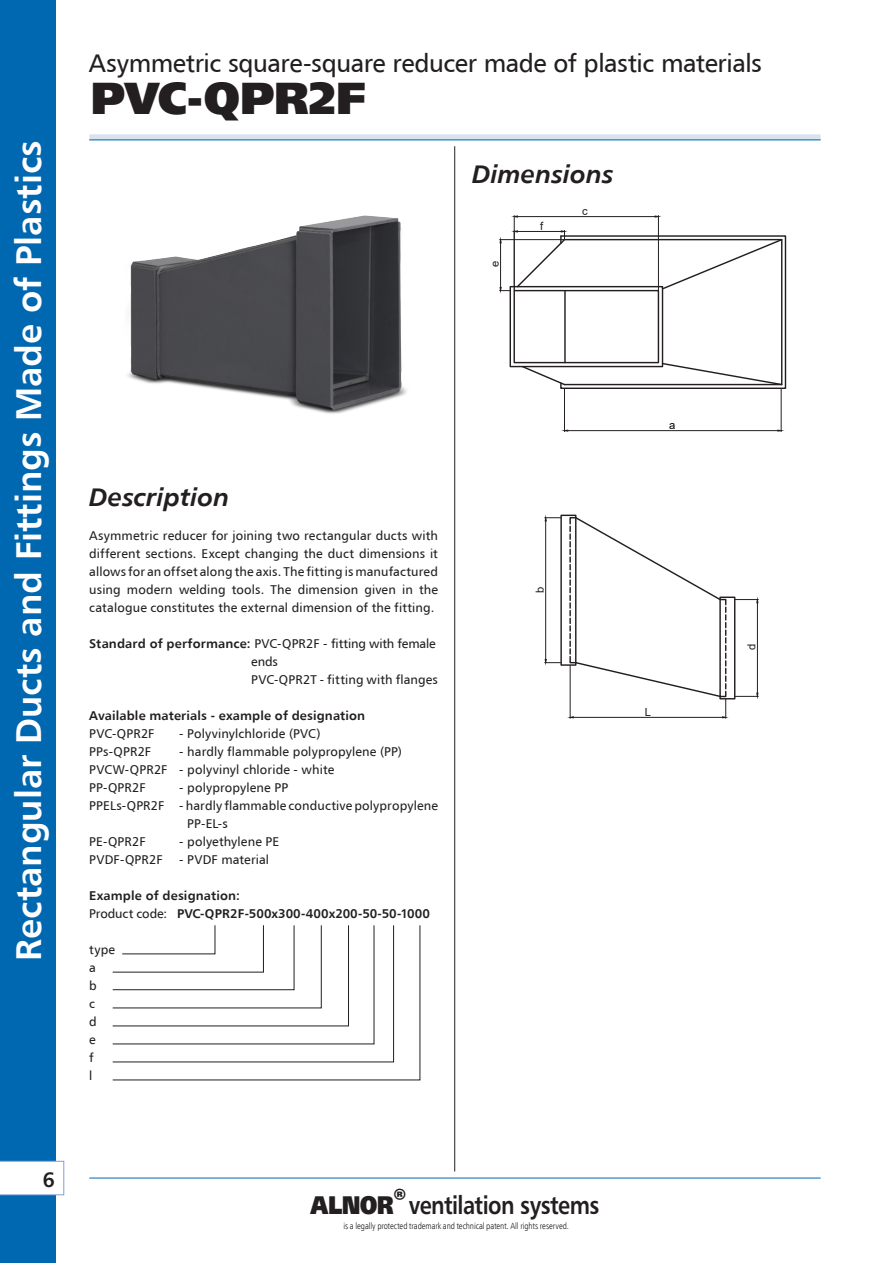
<style>
.page{position:relative;width:893px;height:1263px;background:#fff}
.page>*{position:absolute;margin:0;border:0;box-sizing:border-box;transform-origin:0 0}
.dzial{font:900 45px "Humanist 777 TL";letter-spacing:-.01em;color:#231f20}
.t1{font:36px "Humanist 777 TL Bold B";color:#fff}
.dzial-2{font:25.5px "Humanist 777 TL";letter-spacing:-.02em;color:#231f20}
.t2{font:700 25.5px "Humanist 777 TL";letter-spacing:-.025em;color:#231f20;scale:.85 1}
.t3{font:25.5px "Humanist 777 TL Bold Italic B";color:#231f20}
.t4{font:700 21px "Humanist 777 TL";color:#231f20}
.tekst_8_5pt{font:12.75px/18px "Humanist 777 TL";letter-spacing:.01em;color:#231f20;text-align:justify}
.tekst_8_5pt-2{font:12.75px "Humanist 777 TL Bold B";letter-spacing:.01em;color:#231f20}
.tekst_8_5pt-3{font:12.75px/18px "Humanist 777 TL";letter-spacing:-.01em;color:#231f20;text-align:center}
.tekst_8_5pt-4{font:12.75px "Humnst 777 EU Normal";color:#231f20}
.t5{font:11.25px "Arial";color:#231f20}
.t6{font:11.25px "Arial";color:#000}
.t7{font:9px "Humnst 777 Lt Cn EU Normal";letter-spacing:-.005em;color:#231f20}
.s1{font-family:"Humanist 777 TL Bold B"}
.s2{font-family:"Humanist 777 TL"}
.s3{font-weight:900}
</style>
<div class="page">
<div style="left:0;top:0;width:55px;height:1263px;background:#0067b1"></div>
<div style="left:89px;top:134px;width:732px;height:6px;background:#d9e3ed"></div>
<hr style="left:89px;top:140px;width:732px;height:1px;background:#0067b1">
<hr style="left:89px;top:1178px;width:732px;height:1px;background:#0067b1">
<hr style="left:454px;top:146px;width:1px;height:1025px;background:#231f20">
<svg style="left:0;top:1161px;width:64px;height:34px;background:#f7f9fc"></svg>
<img style="left:127px;top:215px;width:280px;height:199px">
<hr style="left:781px;top:389px;width:1px;height:43px;background:#231f20">
<hr style="left:564px;top:389px;width:1px;height:43px;background:#231f20">
<hr style="left:568px;top:430px;width:210px;height:1px;background:#231f20">
<svg style="left:777px;top:429px;width:5px;height:3px"></svg>
<hr style="left:658px;top:215px;width:1px;height:75px;background:#231f20">
<hr style="left:514px;top:215px;width:1px;height:75px;background:#231f20">
<hr style="left:517px;top:216px;width:138px;height:1px;background:#231f20">
<svg style="left:654px;top:215px;width:5px;height:3px"></svg>
<svg style="left:513px;top:215px;width:5px;height:3px"></svg>
<svg style="left:499px;top:230px;width:288px;height:160px"></svg>
<div style="left:560px;top:515px;width:16px;height:151px;border:1px solid #231f20"></div>
<div style="left:719px;top:596px;width:16px;height:103px;border:1px solid #231f20"></div>
<hr style="left:545px;top:521px;width:1px;height:138px;background:#231f20">
<svg style="left:544px;top:517px;width:17px;height:5px"></svg>
<svg style="left:544px;top:659px;width:17px;height:4px"></svg>
<hr style="left:757px;top:603px;width:1px;height:90px;background:#231f20">
<svg style="left:735px;top:599px;width:24px;height:4px"></svg>
<svg style="left:735px;top:692px;width:24px;height:5px"></svg>
<svg style="left:569px;top:516px;width:158px;height:203px"></svg>
<svg style="left:112px;top:925px;width:308px;height:155px"></svg>
<h2 class="t1" style="left:5px;top:961px;width:822px;rotate:-90deg">Rectangular Ducts and Fittings Made of Plastics</h2>
<p class="dzial-2" style="left:89px;top:47px;width:674px">Asymmetric square-square reducer made of plastic materials</p>
<p class="dzial" style="left:90px;top:68px;width:277px">PVC-QPR2F</p>
<p class="t3" style="left:472px;top:157px;width:143px">Dimensions</p>
<p class="t5" style="left:487px;top:266px;width:8px;rotate:-90deg">e</p>
<p class="t5" style="left:540px;top:218px;width:5px">f</p>
<p class="t5" style="left:582px;top:203px;width:7px">c</p>
<p class="t3" style="left:89px;top:480px;width:141px">Description</p>
<p class="t5" style="left:210px;top:495px;width:5px">f</p>
<p class="tekst_8_5pt" style="left:89px;top:526px;width:350px">Asymmetric reducer for joining two rectangular ducts with different sections. Except changing the duct dimensions it allows for an offset along the axis. The fitting is manufactured using modern welding tools. The dimension given in the catalogue constitutes the external dimension of the fitting.</p>
<p class="tekst_8_5pt-3" style="left:89px;top:634px;width:348px"><span class="s1">Standard of performance:</span> PVC-QPR2F - fitting with female ends</p>
<p class="tekst_8_5pt" style="left:251px;top:670px;width:188px">PVC-QPR2T - fitting with flanges</p>
<p class="tekst_8_5pt-2" style="left:89px;top:707px;width:277px">Available materials - example of designation</p>
<p class="tekst_8_5pt" style="left:89px;top:724px;width:67px">PVC-QPR2F</p>
<p class="tekst_8_5pt" style="left:179px;top:724px;width:143px">- Polyvinylchloride (PVC)</p>
<p class="tekst_8_5pt" style="left:89px;top:742px;width:63px">PPs-QPR2F</p>
<p class="tekst_8_5pt" style="left:179px;top:742px;width:224px">- hardly flammable polypropylene (PP)</p>
<p class="tekst_8_5pt" style="left:89px;top:760px;width:246px">PVCW-QPR2F - polyvinyl chloride - white</p>
<p class="tekst_8_5pt" style="left:89px;top:778px;width:58px">PP-QPR2F</p>
<p class="tekst_8_5pt" style="left:179px;top:778px;width:110px">- polypropylene PP</p>
<p class="tekst_8_5pt" style="left:89px;top:796px;width:350px">PPELs-QPR2F - hardly flammable conductive polypropylene</p>
<p class="tekst_8_5pt" style="left:187px;top:814px;width:42px">PP-EL-s</p>
<p class="tekst_8_5pt" style="left:89px;top:832px;width:58px">PE-QPR2F</p>
<p class="tekst_8_5pt" style="left:179px;top:832px;width:102px">- polyethylene PE</p>
<p class="tekst_8_5pt" style="left:89px;top:850px;width:75px">PVDF-QPR2F</p>
<p class="tekst_8_5pt" style="left:179px;top:850px;width:91px">- PVDF material</p>
<p class="t5" style="left:157px;top:543px;width:8px;rotate:-90deg">e</p>
<p class="tekst_8_5pt-2" style="left:89px;top:887px;width:152px">Example of designation:</p>
<p class="tekst_8_5pt-2" style="left:89px;top:905px;width:342px"><span class="s2">Product code:</span> PVC-QPR2F-500x300-400x200-50-50-1000</p>
<p class="tekst_8_5pt" style="left:89px;top:940px;width:27px">type</p>
<p class="tekst_8_5pt-4" style="left:89px;top:960px;width:8px">a</p>
<p class="tekst_8_5pt" style="left:89px;top:976px;width:9px;text-align:left">b c d e f l</p>
<p class="t5" style="left:532px;top:593px;width:8px;rotate:-90deg">b</p>
<p class="t6" style="left:669px;top:417px;width:8px">a</p>
<p class="t5" style="left:645px;top:704px;width:8px">L</p>
<p class="t5" style="left:744px;top:650px;width:8px;rotate:-90deg">d</p>
<h3 class="t4" style="left:43px;top:1166px;width:14px">6</h3>
<h3 class="t2" style="left:311px;top:1189px;width:341px"><span class="s3">ALNOR</span><sup>®</sup>ventilation systems</h3>
<p class="t7" style="left:343px;top:1221px;width:227px">is a legally protected trademark and technical patent. All rights reserved.</p>
</div>
